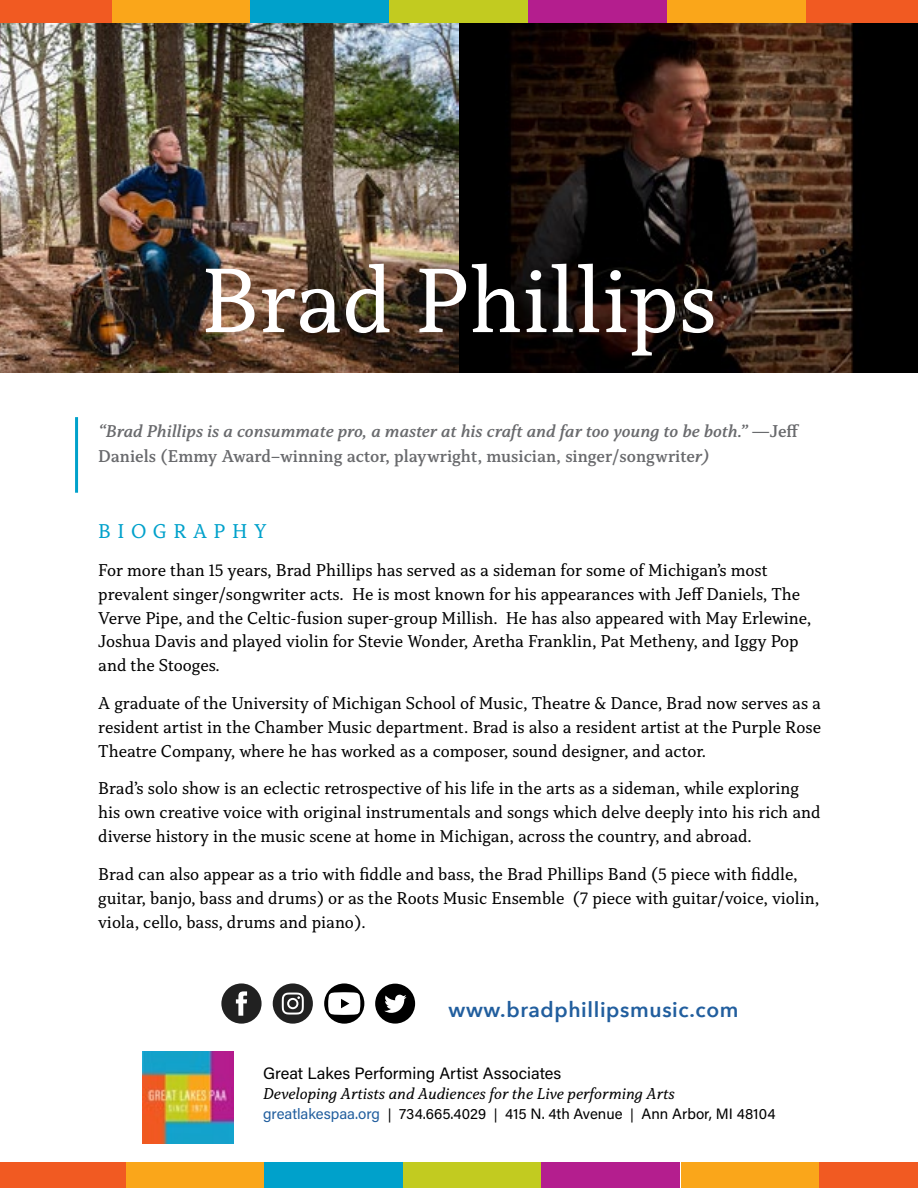
<style>
.page{position:relative;width:918px;height:1188px;background:#fff}
.page>*{position:absolute;margin:0;border:0;box-sizing:border-box;transform-origin:0 0}
.t1{font:96px "Capitolina";color:#fff}
.t2{font:600 21px "Avenir Next";letter-spacing:.03em;color:#215e9e}
.t3{font:21px "Capitolina";letter-spacing:.31em;color:#00a1cb}
.t4{font:18px/24px "Capitolina";color:#000}
.t5{font:italic 600 18px/25.2px "Capitolina";color:#696a6d}
.t6{font:italic 16.5px "Capitolina";color:#000}
.t7{font:16.5px "Acumin Pro";color:#000}
.t8{font:15px "Acumin Pro";color:#000}
.s1{font-style:normal}
.s2{color:#215e9e}
.s3{font-size:13.5px}
</style>
<div class="page">
<img style="left:0;top:23px;width:459px;height:349px">
<img style="left:459px;top:23px;width:459px;height:349px">
<div style="left:0;top:0;width:112px;height:23px;background:#f15a22"></div>
<div style="left:112px;top:0;width:139px;height:23px;background:#faa61a"></div>
<div style="left:389px;top:0;width:139px;height:23px;background:#c2cb20"></div>
<div style="left:667px;top:0;width:139px;height:23px;background:#faa61a"></div>
<div style="left:250px;top:0;width:139px;height:23px;background:#00a1cb"></div>
<div style="left:528px;top:0;width:139px;height:23px;background:#b41e8e"></div>
<div style="left:806px;top:0;width:112px;height:23px;background:#f15a22"></div>
<img style="left:142px;top:1052px;width:92px;height:91px">
<hr style="left:75px;top:417px;width:3px;height:76px;background:#00a1cb">
<div style="left:221px;top:983px;width:41px;height:41px;background:#212121;border-radius:20px"></div>
<svg style="left:236px;top:991px;width:11px;height:25px"></svg>
<div style="left:273px;top:983px;width:40px;height:41px;background:#212121;border-radius:20px"></div>
<svg style="left:282px;top:993px;width:22px;height:22px"></svg>
<svg style="left:324px;top:983px;width:40px;height:41px"></svg>
<svg style="left:328px;top:992px;width:32px;height:23px"></svg>
<div style="left:0;top:1162px;width:125px;height:26px;background:#f15a22"></div>
<div style="left:126px;top:1162px;width:138px;height:26px;background:#faa61a"></div>
<div style="left:402px;top:1162px;width:139px;height:26px;background:#c2cb20"></div>
<div style="left:681px;top:1162px;width:139px;height:26px;background:#faa61a"></div>
<div style="left:264px;top:1162px;width:139px;height:26px;background:#00a1cb"></div>
<div style="left:541px;top:1162px;width:139px;height:26px;background:#b41e8e"></div>
<div style="left:820px;top:1162px;width:98px;height:26px;background:#f15a22"></div>
<svg style="left:375px;top:984px;width:40px;height:40px"></svg>
<h1 class="t1" style="left:201px;top:245px;width:518px">Brad Phillips</h1>
<p class="t5" style="left:98px;top:419px;width:703px">“Brad Phillips is a consummate pro, a master at his craft and far too young to be both.” <span class="s1">—Jeff<br>Daniels (Emmy Award–winning actor, playwright, musician, singer/songwrite</span>r)</p>
<p class="t3" style="left:98px;top:519px;width:170px">BIOGRAPHY</p>
<p class="t4" style="left:98px;top:558px;width:714px">For more than 15 years, Brad Phillips has served as a sideman for some of Michigan’s most prevalent singer/songwriter acts. He is most known for his appearances with Jeff Daniels, The Verve Pipe, and the Celtic-fusion super-group Millish. He has also appeared with May Erlewine, Joshua Davis and played violin for Stevie Wonder, Aretha Franklin, Pat Metheny, and Iggy Pop and the Stooges.</p>
<p class="t4" style="left:98px;top:691px;width:724px;text-align:justify">A graduate of the University of Michigan School of Music, Theatre &amp; Dance, Brad now serves as a resident artist in the Chamber Music department. Brad is also a resident artist at the Purple Rose Theatre Company, where he has worked as a composer, sound designer, and actor.</p>
<p class="t4" style="left:98px;top:777px;width:724px">Brad’s solo show is an eclectic retrospective of his life in the arts as a sideman, while exploring his own creative voice with original instrumentals and songs which delve deeply into his rich and diverse history in the music scene at home in Michigan, across the country, and abroad.</p>
<p class="t4" style="left:98px;top:862px;width:722px">Brad can also appear as a trio with fiddle and bass, the Brad Phillips Band (5 piece with fiddle, guitar, banjo, bass and drums) or as the Roots Music Ensemble (7 piece with guitar/voice, violin, viola, cello, bass, drums and piano).</p>
<p class="t2" style="left:448px;top:992px;width:292px">www.bradphillipsmusic.com</p>
<p class="t7" style="left:263px;top:1062px;width:300px">Great Lakes Performing Artist Associates</p>
<p class="t6" style="left:263px;top:1084px;width:413px">Developing Artists and Audiences for the Live performing Arts</p>
<p class="t8" style="left:263px;top:1103px;width:514px"><span class="s2">greatlakespaa.org</span> <span class="s3">|</span> 734.665.4029 <span class="s3">|</span> 415 N. 4th Avenue <span class="s3">|</span> Ann Arbor, MI 48104</p>
</div>
